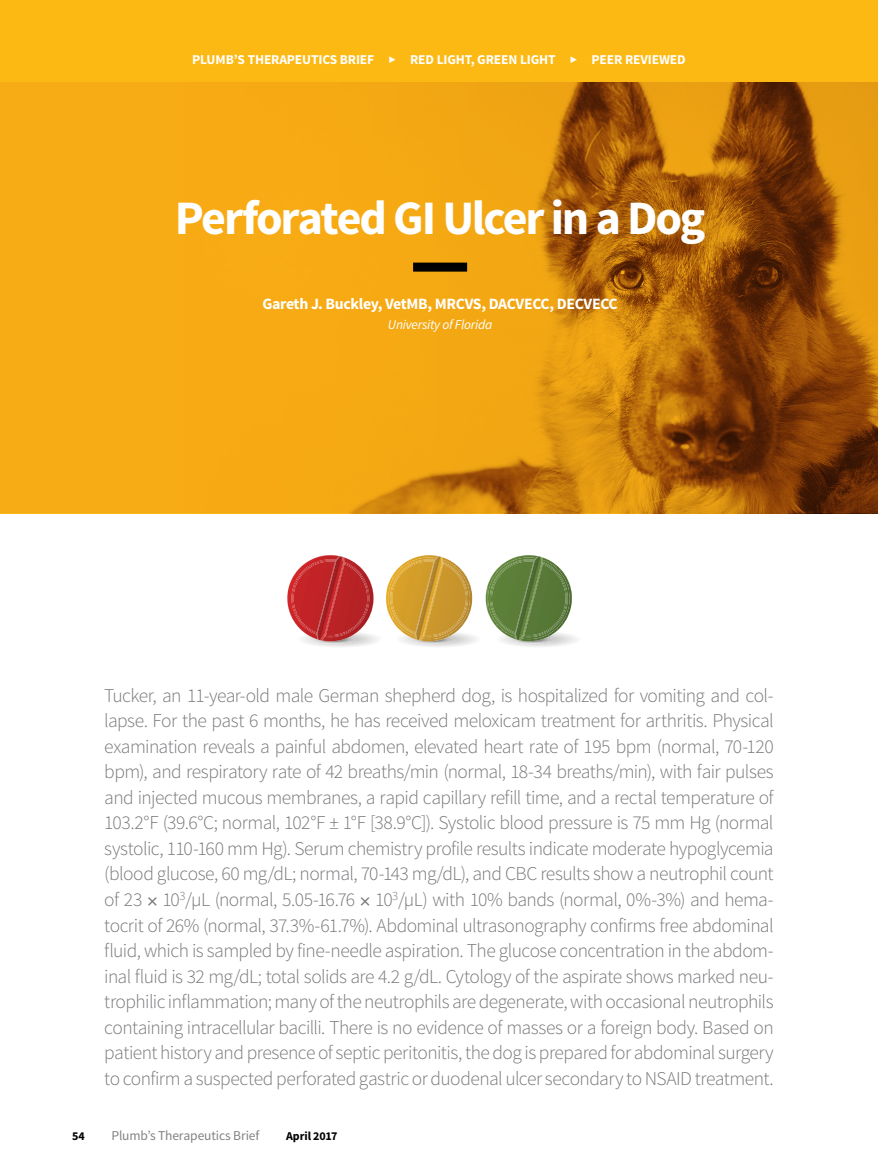
<style>
.page{position:relative;width:878px;height:1175px;background:#fff}
.page>*{position:absolute;margin:0;border:0;box-sizing:border-box;transform-origin:0 0}
.PTB_Title{font:700 48px "Source Sans Pro";letter-spacing:-.045em;color:#fff}
.PTB_Deck{font:300 19.5px/25.5px "Source Sans Pro";letter-spacing:-.025em;color:#77787b;text-align:justify}
.PTB_Author_byline{font:700 15.75px "Source Sans Pro";letter-spacing:-.02em;color:#fff}
.Department_Categor{font:700 13.5px "Source Sans Pro";letter-spacing:-.01em;color:#fff}
.t1{font:13.5px "Source Sans Pro";letter-spacing:-.01em;color:#808285}
.PTB_Author_affiliati{font:italic 13.5px "Source Sans Pro";letter-spacing:-.02em;color:#fff}
.t2{font:700 12px "Source Sans Pro";letter-spacing:-.005em;color:#000}
</style>
<div class="page">
<svg style="left:0;top:81px;width:878px;height:432px;background:#d68c0f"></svg>
<svg style="left:287px;top:555px;width:290px;height:92px"></svg>
<div style="left:413px;top:262px;width:54px;height:10px;background:#000"></div>
<div style="left:0;top:0;width:878px;height:81px;background:#fdb913"></div>
<p class="Department_Categor" style="left:192px;top:51px;width:183px">PLUMB’S THERAPEUTICS BRIEF</p>
<p class="Department_Categor" style="left:410px;top:51px;width:147px">RED LIGHT, GREEN LIGHT</p>
<p class="Department_Categor" style="left:591px;top:51px;width:96px">PEER REVIEWED</p>
<p class="PTB_Title" style="left:175px;top:187px;width:532px">Perforated GI Ulcer in a Dog</p>
<p class="PTB_Author_byline" style="left:262px;top:294px;width:357px">Gareth J. Buckley, VetMB, MRCVS, DACVECC, DECVECC</p>
<p class="PTB_Author_affiliati" style="left:388px;top:316px;width:106px">University of Florida</p>
<p class="PTB_Deck" style="left:104px;top:683px;width:671px">Tucker, an 11-year-old male German shepherd dog, is hospitalized for vomiting and col&shy;lapse. For the past 6 months, he has received meloxicam treatment for arthritis. Physical examination reveals a painful abdomen, elevated heart rate of 195 bpm (normal, 70-120 bpm), and respiratory rate of 42 breaths/min (normal, 18-34 breaths/min), with fair pulses and injected mucous membranes, a rapid capillary refill time, and a rectal temperature of 103.2°F (39.6°C; normal, 102°F ± 1°F [38.9°C]). Systolic blood pressure is 75 mm Hg (normal systolic, 110-160 mm Hg). Serum chemistry profile results indicate moderate hypoglycemia (blood glucose, 60 mg/dL; normal, 70-143 mg/dL), and CBC results show a neutrophil count of 23 10<sup>3</sup>/µL (normal, 5.05-16.76 10<sup>3</sup>/µL) with 10% bands (normal, 0%-3%) and hema&shy;tocrit of 26% (normal, 37.3%-61.7%). Abdominal ultrasonography confirms free abdominal fluid, which is sampled by fine-needle aspiration. The glucose concentration in the abdom&shy;inal fluid is 32 mg/dL; total solids are 4.2 g/dL. Cytology of the aspirate shows marked neu&shy;trophilic inflammation; many of the neutrophils are degenerate, with occasional neutrophils containing intracellular bacilli. There is no evidence of masses or a foreign body. Based on patient history and presence of septic peritonitis, the dog is prepared for abdominal surgery to confirm a suspected perforated gastric or duodenal ulcer secondary to NSAID treatment.</p>
<p class="t2" style="left:72px;top:1128px;width:14px">54</p>
<p class="t1" style="left:112px;top:1127px;width:149px">Plumb’s Therapeutics Brief</p>
<p class="t2" style="left:286px;top:1128px;width:53px">April 2017</p>
</div>
